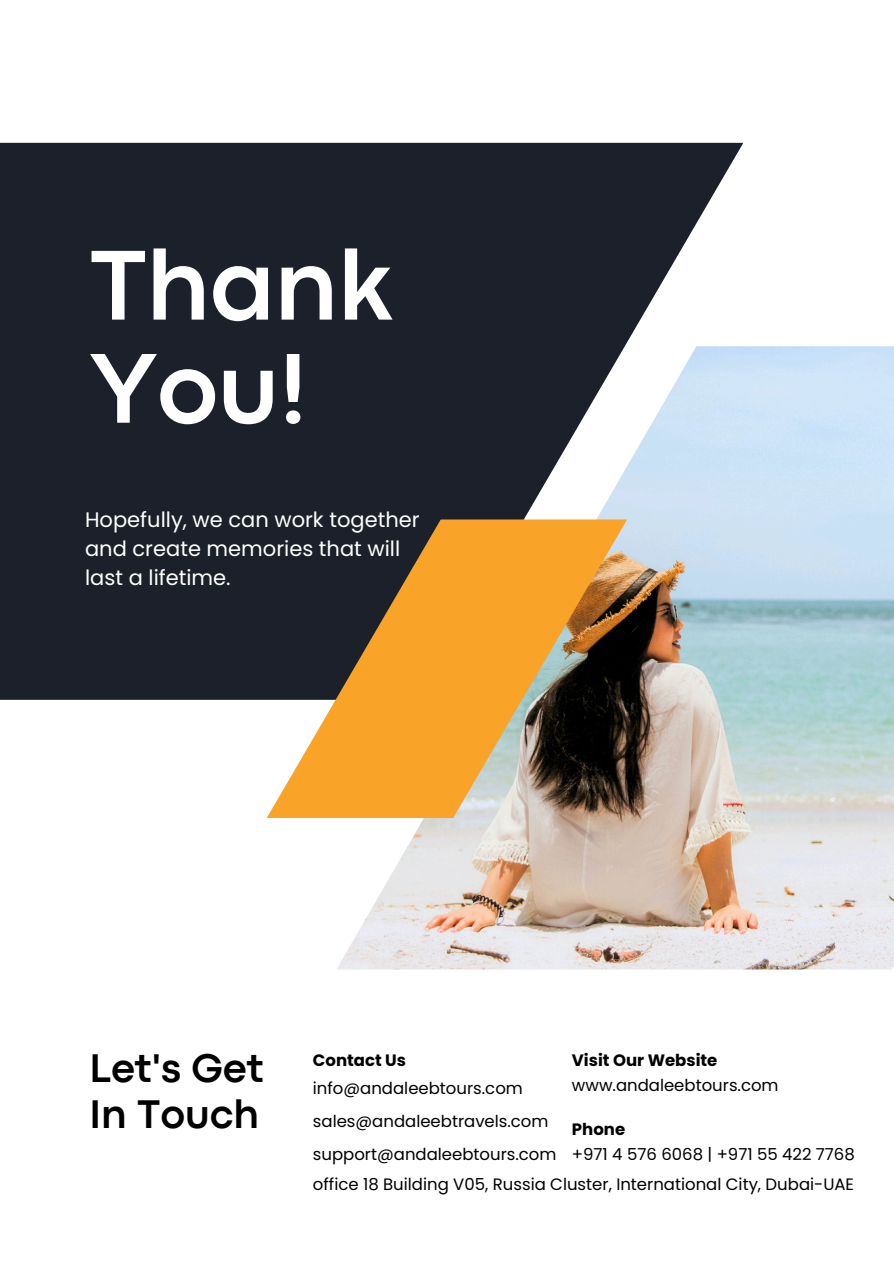
<style>
.page{position:relative;width:894px;height:1264px;background:#fff}
.page>*{position:absolute;margin:0;border:0;box-sizing:border-box;transform-origin:0 0}
.t1{font:700 103.5px/103.1px "Codec Pro";letter-spacing:-.01em;color:#fff}
.t2{font:700 41.7px/46.2px "Codec Pro";color:#000}
.t3{font:21px/29.2px "Poppins";color:#fff}
.t4{font:16.5px "Poppins";color:#000}
.t5{font:700 16.5px "Poppins";color:#000}
</style>
<div class="page">
<div style="left:0;top:143px;width:742px;height:556px;background:#1c202b"></div>
<img style="left:337px;top:346px;width:556px;height:623px">
<svg style="left:266px;top:519px;width:361px;height:299px;fill:#f9a328"></svg>
<p class="t1" style="left:89px;top:241px;width:305px">Thank<br>You!</p>
<h3 class="t3" style="left:85px;top:505px;width:336px">Hopefully, we can work together and create memories that will last a lifetime.</h3>
<p class="t5" style="left:571px;top:1048px;width:147px">Visit Our Website</p>
<p class="t4" style="left:571px;top:1073px;width:208px">www.andaleebtours.com</p>
<h4 class="t5" style="left:571px;top:1117px;width:55px">Phone</h4>
<p class="t4" style="left:571px;top:1142px;width:284px">+971 4 576 6068 | +971 55 422 7768</p>
<p class="t4" style="left:313px;top:1172px;width:542px">office 18 Building V05, Russia Cluster, International City, Dubai-UAE</p>
<h2 class="t2" style="left:89px;top:1048px;width:176px">Let's Get<br>In Touch</h2>
<h4 class="t5" style="left:313px;top:1048px;width:95px">Contact Us</h4>
<h4 class="t4" style="left:313px;top:1077px;width:211px">info@andaleebtours.com</h4>
<p class="t4" style="left:313px;top:1109px;width:237px">sales@andaleebtravels.com</p>
<p class="t4" style="left:313px;top:1142px;width:245px">support@andaleebtours.com</p>
</div>
